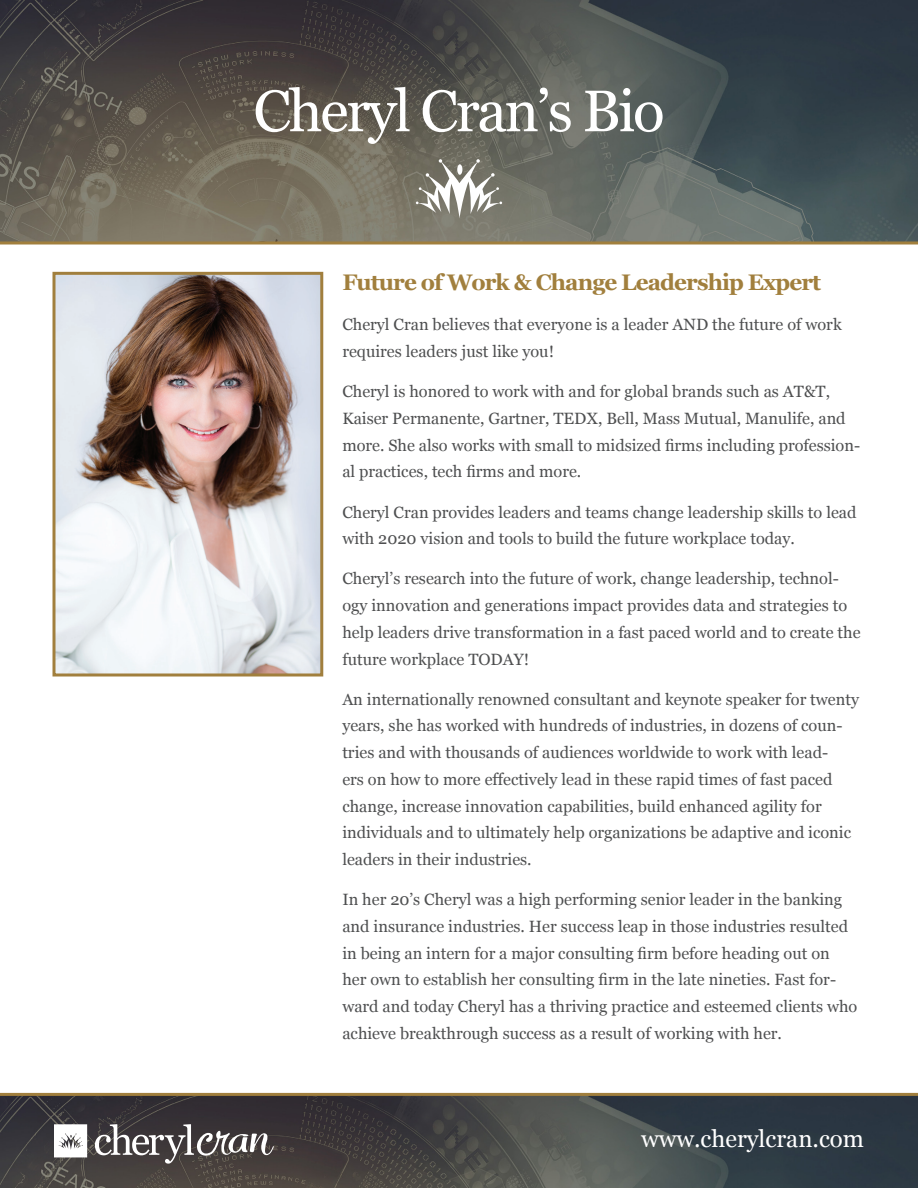
<style>
.page{position:relative;width:918px;height:1188px;background:#fff}
.page>*{position:absolute;margin:0;border:0;box-sizing:border-box;transform-origin:0 0}
.t1{font:58.5px "Georgia";letter-spacing:-.04em;color:#fff}
.t2{font:24px "Georgia";color:#fff}
.t3{font:700 22.5px "Georgia";letter-spacing:-.04em;color:#a17f3d}
.t4{font:16.35px/26.7px "Georgia";color:#4e4f50}
</style>
<div class="page">
<img style="left:0;top:0;width:918px;height:242px">
<img style="left:56px;top:276px;width:263px;height:396px">
<div style="left:52px;top:272px;width:271px;height:404px;border:3px solid #a17f3d"></div>
<svg style="left:416px;top:159px;width:86px;height:59px"></svg>
<hr style="left:0;top:242px;width:918px;height:2px;background:#a17f3d">
<img style="left:0;top:1096px;width:918px;height:92px">
<hr style="left:0;top:1093px;width:918px;height:3px;background:#a17f3d">
<svg style="left:95px;top:1124px;width:179px;height:40px;background:#686363"></svg>
<svg style="left:54px;top:1124px;width:33px;height:33px"></svg>
<p class="t1" style="left:253px;top:68px;width:413px">Cheryl Cran’s Bio</p>
<p class="t3" style="left:342px;top:266px;width:480px">Future of Work &amp; Change Leadership Expert</p>
<p class="t4" style="left:342px;top:311px;width:501px">Cheryl Cran believes that everyone is a leader AND the future of work requires leaders just like you!</p>
<p class="t4" style="left:342px;top:378px;width:519px">Cheryl is honored to work with and for global brands such as AT&amp;T, Kaiser Permanente, Gartner, TEDX, Bell, Mass Mutual, Manulife, and more. She also works with small to midsized firms including profession&shy;al practices, tech firms and more.</p>
<p class="t4" style="left:342px;top:498px;width:516px">Cheryl Cran provides leaders and teams change leadership skills to lead with 2020 vision and tools to build the future workplace today.</p>
<p class="t4" style="left:342px;top:565px;width:520px">Cheryl’s research into the future of work, change leadership, technol&shy;ogy innovation and generations impact provides data and strategies to help leaders drive transformation in a fast paced world and to create the future workplace TODAY!</p>
<p class="t4" style="left:342px;top:685px;width:518px">An internationally renowned consultant and keynote speaker for twenty years, she has worked with hundreds of industries, in dozens of coun&shy;tries and with thousands of audiences worldwide to work with lead-<br>ers on how to more effectively lead in these rapid times of fast paced change, increase innovation capabilities, build enhanced agility for individuals and to ultimately help organizations be adaptive and iconic leaders in their industries.</p>
<p class="t4" style="left:342px;top:886px;width:517px">In her 20’s Cheryl was a high performing senior leader in the banking and insurance industries. Her success leap in those industries resulted in being an intern for a major consulting firm before heading out on her own to establish her consulting firm in the late nineties. Fast for&shy;ward and today Cheryl has a thriving practice and esteemed clients who achieve breakthrough success as a result of working with her.</p>
<p class="t2" style="left:641px;top:1121px;width:224px">www.cherylcran.com</p>
</div>
